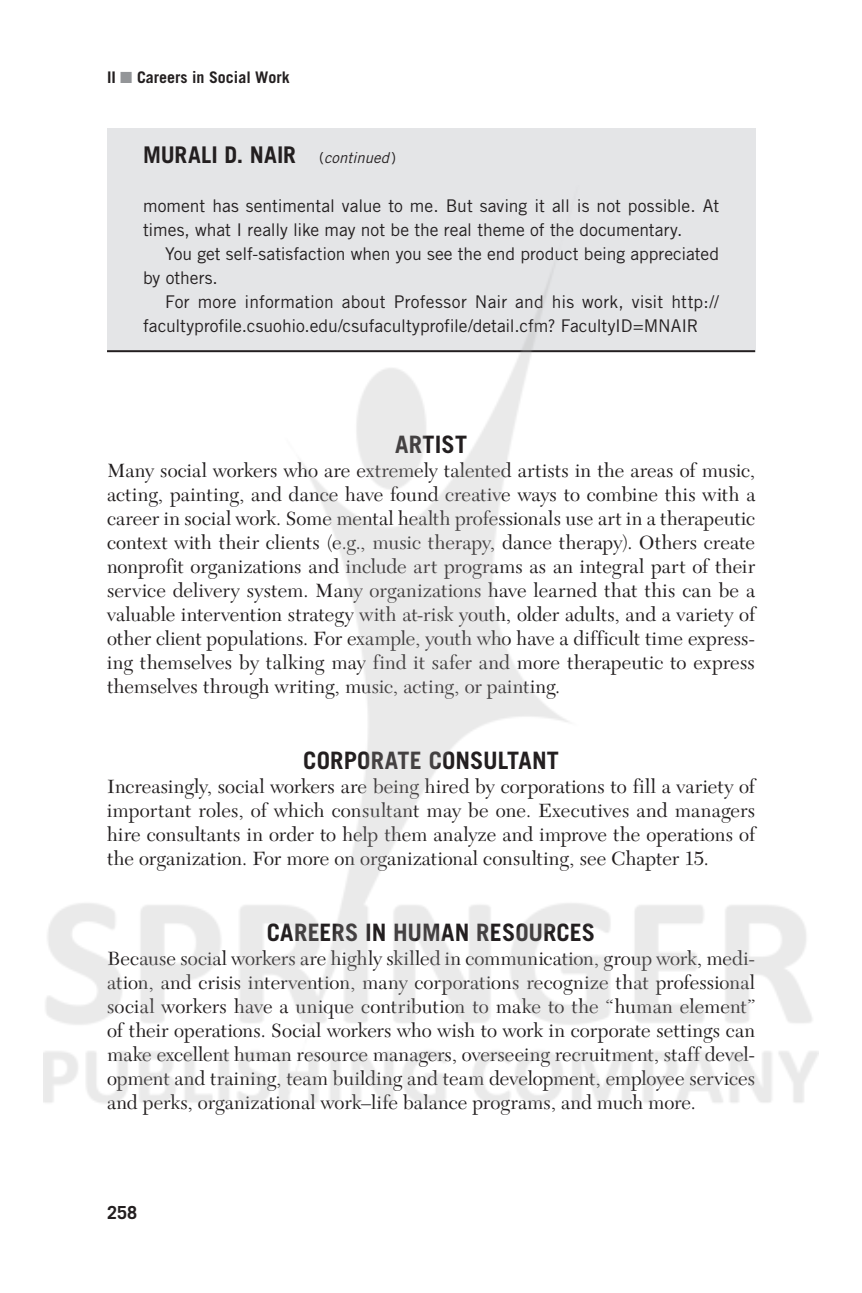
<style>
.page{position:relative;width:862px;height:1293px;background:#fff}
.page>*{position:absolute;margin:0;border:0;box-sizing:border-box;transform-origin:0 0}
.t1{font:700 24px "Trade Gothic LT Std";color:#231f20}
.t2{font:700 23px "Trade Gothic LT Std";letter-spacing:.01em;color:#231f20}
.t3{font:20px/24px "New Caledonia LT Std";color:#231f20;text-align:justify}
.t4{font:700 18px "Trade Gothic LT Std";color:#231f20}
.t5{font:17.6px/24px "Trade Gothic LT Std";color:#231f20}
.t6{font:700 16px "Trade Gothic LT Std";color:#231f20}
.s1{color:#939598}
.s2{font-weight:400;font-size:15px}
.s3{font-weight:400;font-style:italic;font-size:15px}
</style>
<div class="page">
<div style="left:107px;top:129px;width:648px;height:221px;background:#e4e5e7"></div>
<img style="left:43px;top:186px;width:776px;height:918px">
<p class="t6" style="left:107px;top:67px;width:184px">II <span class="s1">■</span> Careers in Social Work</p>
<p class="t2" style="left:143px;top:141px;width:254px">Murali D. Nair <span class="s2">(</span><span class="s3">continued</span><span class="s2">)</span></p>
<p class="t5" style="left:143px;top:194px;width:577px">moment has sentimental value to me. But saving it all is not possible. At times, what I really like may not be the real theme of the documentary.</p>
<p class="t5" style="left:143px;top:242px;width:577px;text-indent:22px">You get self-satisfaction when you see the end product being appreciated by others.</p>
<p class="t5" style="left:143px;top:290px;width:577px;text-indent:22px">For more information about Professor Nair and his work, visit http:// facultyprofile.csuohio.edu/csufacultyprofile/detail.cfm? FacultyID=MNAIR</p>
<p class="t1" style="left:395px;top:430px;width:73px">ARTIST</p>
<p class="t3" style="left:107px;top:459px;width:650px">Many social workers who are extremely talented artists in the areas of music, acting, painting, and dance have found creative ways to combine this with a career in social work. Some mental health professionals use art in a therapeutic context with their clients (e.g., music therapy, dance therapy). Others create nonprofit organizations and include art programs as an integral part of their service delivery system. Many organizations have learned that this can be a valuable intervention strategy with at-risk youth, older adults, and a variety of other client populations. For example, youth who have a difficult time express&shy;ing themselves by talking may find it safer and more therapeutic to express themselves through writing, music, acting, or painting.</p>
<p class="t1" style="left:303px;top:746px;width:59px">CORPORA</p>
<p class="t1" style="left:397px;top:746px;width:163px">TE CONSULTANT</p>
<p class="t3" style="left:107px;top:775px;width:650px">Increasingly, social workers are being hired by corporations to fill a variety of important roles, of which consultant may be one. Executives and managers hire consultants in order to help them analyze and improve the operations of the organization. For more on organizational consulting, see Chapter 15.</p>
<p class="t1" style="left:267px;top:918px;width:330px">CAR EERS IN HUMAN RESOURCES</p>
<p class="t3" style="left:107px;top:947px;width:650px">Because social workers are highly skilled in communication, group work, medi&shy;ation, and crisis intervention, many corporations recognize that professional social workers have a unique contribution to make to the “human element” of their operations. Social workers who wish to work in corporate settings can make excellent human resource managers, overseeing recruitment, staff devel&shy;opment and training, team building and team development, employee services and perks, organizational work–life balance programs, and much more.</p>
<p class="t4" style="left:107px;top:1202px;width:32px">258</p>
</div>
